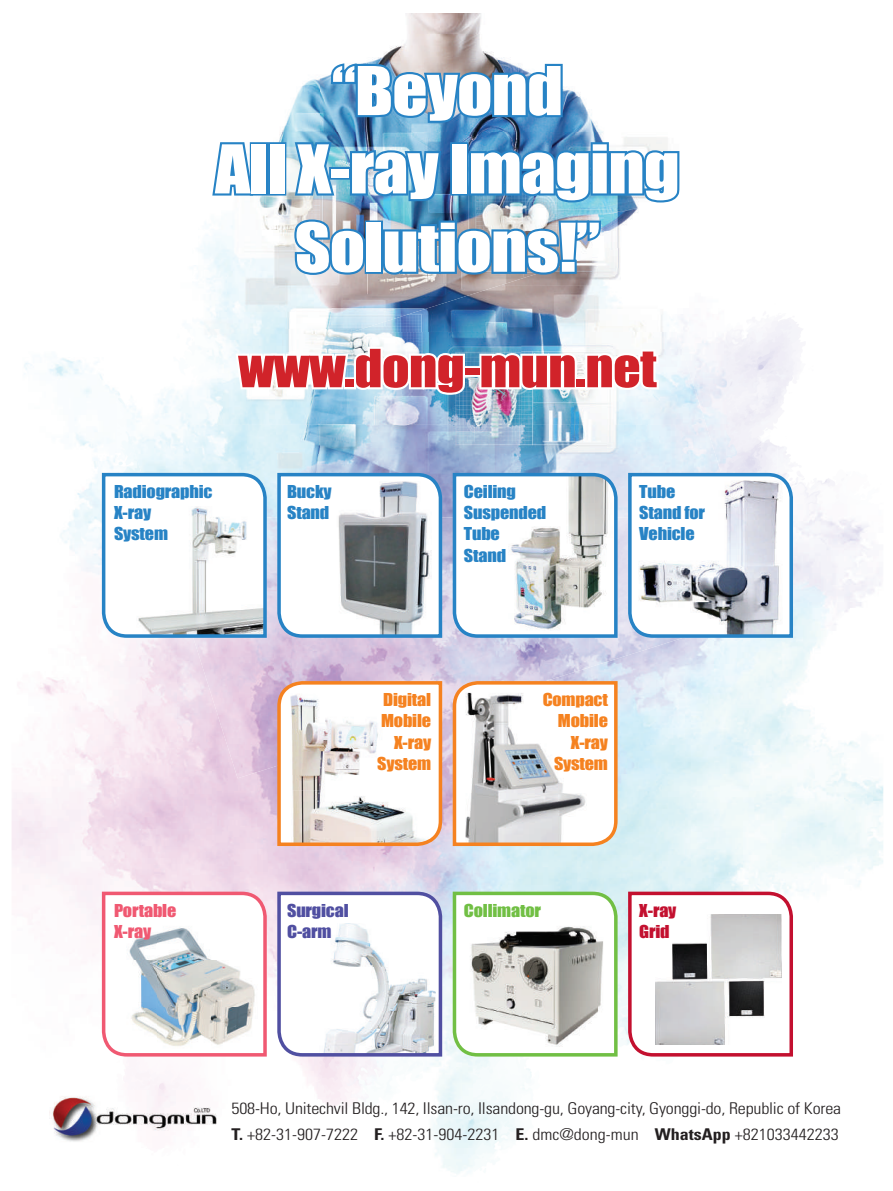
<style>
.page{position:relative;width:893px;height:1191px;background:#fff}
.page>*{position:absolute;margin:0;border:0;box-sizing:border-box;transform-origin:0 0}
.t1{font:62.1px/78.3px "Impact";letter-spacing:-.01em;color:#fff;text-align:center;scale:1.11 1}
.t2{font:48.6px "Impact";letter-spacing:-.01em;color:#d1232a;scale:1.11 1}
.t3{font:16.35px/21.5px "Impact";letter-spacing:-.01em;color:#2783c5;scale:1.11 1}
.t4{font:16.35px/21.5px "Impact";letter-spacing:-.01em;color:#f58220;text-align:right;scale:1.11 1}
.t5{font:16.35px/21.5px "Impact";letter-spacing:-.01em;color:#f05972;scale:1.11 1}
.t6{font:16.35px/21.5px "Impact";letter-spacing:-.01em;color:#504fa1;scale:1.11 1}
.t7{font:16.35px "Impact";letter-spacing:-.01em;color:#71bf44;scale:1.11 1}
.t8{font:16.35px/21.5px "Impact";letter-spacing:-.01em;color:#c3102f;scale:1.11 1}
.t9{font:300 condensed 16.2px/26.1px "Univers LT Std";letter-spacing:-.01em;color:#231f20;scale:1.11 1}
.s1{font-weight:700}
</style>
<div class="page">
<img style="left:24px;top:358px;width:93px;height:146px">
<img style="left:12px;top:504px;width:102px;height:452px">
<img style="left:216px;top:778px;width:52px;height:112px">
<img style="left:422px;top:714px;width:51px;height:460px">
<img style="left:268px;top:778px;width:51px;height:321px">
<img style="left:319px;top:847px;width:103px;height:43px">
<img style="left:135px;top:1072px;width:44px;height:18px">
<img style="left:49px;top:1090px;width:168px;height:52px">
<img style="left:406px;top:14px;width:75px;height:21px">
<img style="left:205px;top:35px;width:303px;height:196px">
<img style="left:200px;top:231px;width:300px;height:98px">
<img style="left:219px;top:329px;width:133px;height:2px">
<img style="left:706px;top:378px;width:21px;height:93px">
<img style="left:193px;top:622px;width:99px;height:156px">
<img style="left:292px;top:622px;width:248px;height:92px">
<img style="left:540px;top:639px;width:50px;height:40px">
<img style="left:589px;top:622px;width:100px;height:45px">
<img style="left:444px;top:517px;width:7px;height:105px">
<img style="left:126px;top:424px;width:596px;height:93px">
<img style="left:120px;top:378px;width:401px;height:47px">
<img style="left:521px;top:331px;width:185px;height:94px">
<img style="left:205px;top:331px;width:316px;height:47px">
<img style="left:352px;top:285px;width:325px;height:47px">
<img style="left:500px;top:278px;width:117px;height:7px">
<svg style="left:210px;top:120px;width:46px;height:78px"></svg>
<div style="left:250px;top:142px;width:18px;height:53px;border:4px solid #2783c5"></div>
<div style="left:268px;top:142px;width:18px;height:53px;border:4px solid #2783c5"></div>
<img style="left:291px;top:61px;width:389px;height:217px">
<svg style="left:233px;top:336px;width:235px;height:84px"></svg>
<div style="left:463px;top:366px;width:18px;height:11px;border:4px solid #fff"></div>
<svg style="left:477px;top:347px;width:184px;height:46px"></svg>
<svg style="left:100px;top:471px;width:169px;height:168px"></svg>
<svg style="left:276px;top:471px;width:168px;height:168px"></svg>
<svg style="left:451px;top:471px;width:168px;height:168px"></svg>
<svg style="left:626px;top:471px;width:169px;height:168px"></svg>
<svg style="left:100px;top:890px;width:169px;height:168px"></svg>
<svg style="left:276px;top:679px;width:168px;height:168px"></svg>
<svg style="left:451px;top:679px;width:168px;height:168px"></svg>
<svg style="left:276px;top:890px;width:168px;height:168px"></svg>
<svg style="left:451px;top:890px;width:168px;height:168px"></svg>
<svg style="left:626px;top:890px;width:169px;height:168px"></svg>
<h1 class="t1" style="left:215px;top:50px;width:420px">“Beyond<br>All X-ray Imaging<br>Solutions!”</h1>
<h2 class="t2" style="left:238px;top:330px;width:378px">www.dong-mun.net</h2>
<p class="t3" style="left:114px;top:480px;width:90px">Radiographic<br>X-ray<br>System</p>
<p class="t3" style="left:287px;top:480px;width:42px">Bucky<br>Stand</p>
<p class="t3" style="left:464px;top:480px;width:76px">Ceiling<br>Suspended<br>Tube<br>Stand</p>
<p class="t3" style="left:639px;top:480px;width:61px">Tube<br>Stand for<br>Vehicle</p>
<p class="t4" style="left:377px;top:688px;width:50px">Digital<br>Mobile<br>X-ray<br>System</p>
<p class="t4" style="left:543px;top:688px;width:60px">Compact<br>Mobile<br>X-ray<br>System</p>
<p class="t5" style="left:114px;top:899px;width:58px">Portable<br>X-ray</p>
<p class="t6" style="left:287px;top:899px;width:57px">Surgical<br>C-arm</p>
<p class="t7" style="left:464px;top:897px;width:71px">Collimator</p>
<p class="t8" style="left:639px;top:899px;width:35px">X-ray<br>Grid</p>
<p class="t9" style="left:232px;top:1095px;width:551px">508-Ho, Unitechvil Bldg., 142, Ilsan-ro, Ilsandong-gu, Goyang-city, Gyonggi-do, Republic of Korea<br><span class="s1">T.</span> +82-31-907-7222 <span class="s1">F.</span> +82-31-904-2231 <span class="s1">E.</span> dmc@dong-mun <span class="s1">WhatsApp</span> +821033442233</p>
</div>
